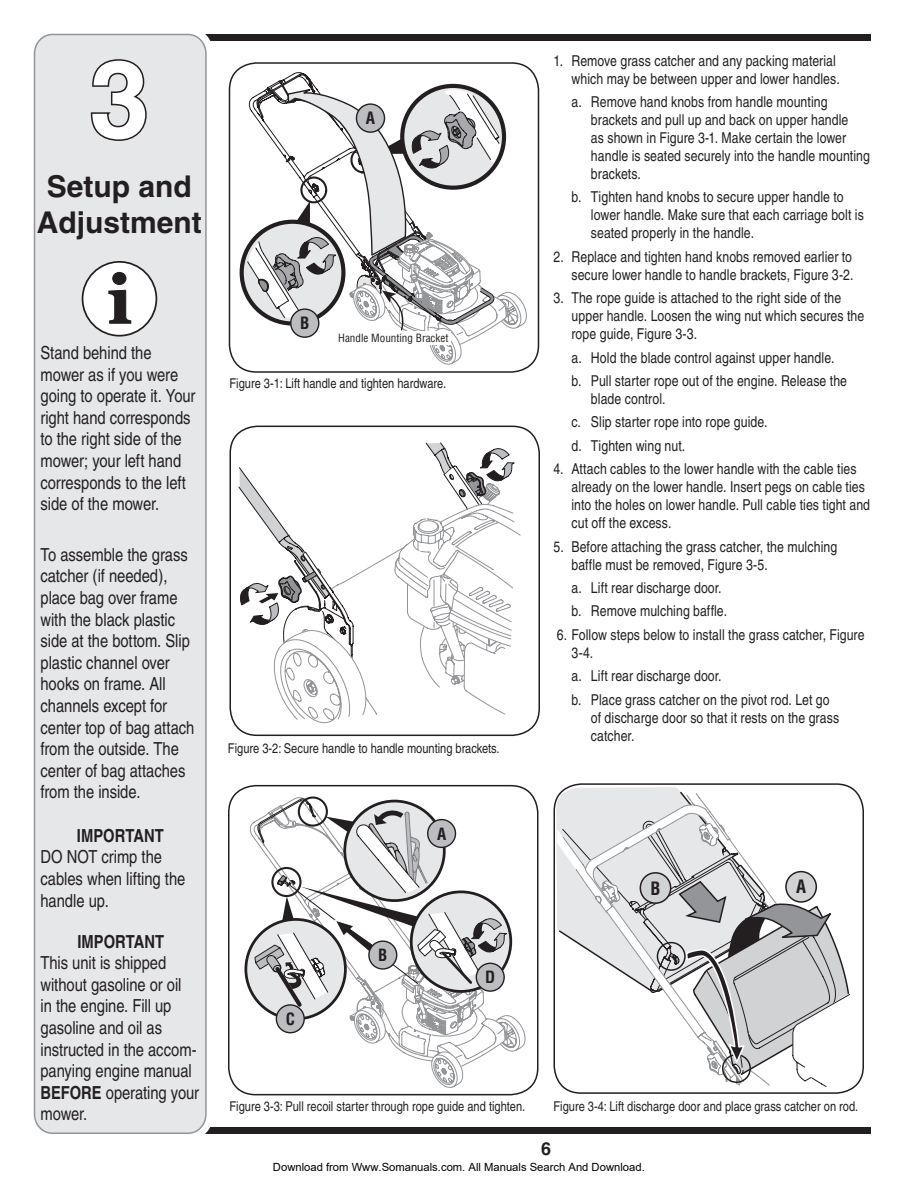
<style>
.page{position:relative;width:918px;height:1188px;background:#fff}
.page>*{position:absolute;margin:0;border:0;box-sizing:border-box;transform-origin:0 0}
.t1{font:700 108px "Helvetica";color:#fff}
.t2{font:700 30px/36px "Helvetica";color:#231f20;text-align:center}
.t3{font:condensed 18px/21.6px "Helvetica";letter-spacing:-.005em;color:#231f20}
.t4{font:700 condensed 18px "Helvetica";color:#231f20}
.t5{font:700 condensed 18px "Helvetica";color:#231f20}
.t6{font:700 18px "Helvetica";color:#231f20}
.t7{font:700 condensed 16.65px "Helvetica";color:#231f20}
.t8{font:700 condensed 16.5px "Helvetica";color:#231f20}
.t9{font:condensed 15px/18px "Helvetica";letter-spacing:.005em;color:#231f20}
.t10{font:condensed 13.5px "Helvetica";color:#231f20}
.t11{font:11.25px "Arial";color:#000}
.t12{font:condensed 11.1px "Helvetica";color:#231f20}
.s1{font-weight:700}
</style>
<div class="page">
<div style="left:110px;top:34px;width:761px;height:7px;background:#231f20"></div>
<div style="left:110px;top:1127px;width:761px;height:7px;background:#231f20"></div>
<div style="left:33px;top:33px;width:174px;height:1100px;background:#e6e7e9"></div>
<svg style="left:89px;top:58px;width:59px;height:84px;background:#bbbbbd"></svg>
<div style="left:83px;top:262px;width:73px;height:74px;background:#fff;border-radius:50%"></div>
<div style="left:82px;top:261px;width:75px;height:76px;border:2px solid #231f20;border-radius:50%"></div>
<svg style="left:108px;top:272px;width:23px;height:52px"></svg>
<svg style="left:228px;top:62px;width:312px;height:310px"></svg>
<svg style="left:229px;top:425px;width:311px;height:310px"></svg>
<svg style="left:228px;top:784px;width:311px;height:311px"></svg>
<svg style="left:553px;top:783px;width:311px;height:310px"></svg>
<svg style="left:238px;top:82px;width:10px;height:246px"></svg>
<svg style="left:248px;top:71px;width:280px;height:297px"></svg>
<div style="left:336px;top:331px;width:115px;height:14px;background:#fff"></div>
<div style="left:356px;top:104px;width:29px;height:28px;background:#bcbdc0;border-radius:50%"></div>
<div style="left:356px;top:103px;width:29px;height:30px;border:1px solid #231f20;border-radius:50%"></div>
<div style="left:291px;top:309px;width:28px;height:28px;background:#bcbdc0;border-radius:50%"></div>
<div style="left:290px;top:308px;width:29px;height:30px;border:1px solid #231f20;border-radius:50%"></div>
<svg style="left:238px;top:442px;width:283px;height:283px"></svg>
<svg style="left:249px;top:795px;width:278px;height:296px"></svg>
<div style="left:428px;top:820px;width:28px;height:27px;background:#bcbdc0;border-radius:50%"></div>
<div style="left:427px;top:819px;width:29px;height:29px;border:1px solid #231f20;border-radius:50%"></div>
<div style="left:276px;top:1005px;width:28px;height:28px;background:#bcbdc0;border-radius:50%"></div>
<div style="left:276px;top:1004px;width:29px;height:29px;border:1px solid #231f20;border-radius:50%"></div>
<div style="left:476px;top:963px;width:28px;height:28px;background:#bcbdc0;border-radius:50%"></div>
<div style="left:476px;top:963px;width:29px;height:29px;border:1px solid #231f20;border-radius:50%"></div>
<div style="left:369px;top:941px;width:28px;height:28px;background:#bcbdc0;border-radius:50%"></div>
<div style="left:368px;top:940px;width:29px;height:30px;border:1px solid #231f20;border-radius:50%"></div>
<h1 class="t1" style="left:89px;top:33px;width:62px">3</h1>
<h2 class="t2" style="left:37px;top:168px;width:167px">Setup and<br>Adjustment</h2>
<p class="t3" style="left:41px;top:342px;width:157px">Stand behind the mower as if you were going to operate it. Your right hand corresponds to the right side of the mower; your left hand corresponds to the left side of the mower.</p>
<p class="t3" style="left:41px;top:544px;width:155px">To assemble the grass catcher (if needed), place bag over frame with the black plastic side at the bottom. Slip plastic channel over hooks on frame. All channels except for center top of bag attach from the outside. The center of bag attaches from the inside.</p>
<p class="t4" style="left:77px;top:825px;width:88px">IMPORTANT</p>
<p class="t3" style="left:41px;top:846px;width:146px">DO NOT crimp the cables when lifting the handle up.</p>
<p class="t4" style="left:77px;top:930px;width:88px">IMPORTANT</p>
<p class="t3" style="left:41px;top:952px;width:160px">This unit is shipped without gasoline or oil<br>in the engine. Fill up gasoline and oil as instructed in the accom&shy;panying engine manual<br><span class="s1">BEFORE</span> operating your mower.</p>
<p class="t7" style="left:366px;top:108px;width:11px">A</p>
<p class="t7" style="left:300px;top:313px;width:11px">B</p>
<p class="t12" style="left:338px;top:331px;width:112px">Handle Mounting Bracket</p>
<p class="t10" style="left:229px;top:375px;width:218px">Figure 3-1: Lift handle and tighten hardware.</p>
<p class="t10" style="left:228px;top:741px;width:273px">Figure 3-2: Secure handle to handle mounting brackets.</p>
<p class="t8" style="left:286px;top:1009px;width:11px">C</p>
<p class="t8" style="left:378px;top:945px;width:11px">B</p>
<p class="t8" style="left:437px;top:823px;width:11px">A</p>
<p class="t8" style="left:485px;top:967px;width:12px">D</p>
<p class="t9" style="left:553px;top:51px;width:288px;text-align:right">1. Remove grass catcher and any packing material which may be between upper and lower handles.</p>
<p class="t9" style="left:591px;top:93px;width:280px;text-indent:-19px">a. Remove hand knobs from handle mounting brackets and pull up and back on upper handle<br>as shown in Figure 3-1. Make certain the lower handle is seated securely into the handle mounting brackets.</p>
<p class="t9" style="left:591px;top:188px;width:274px;text-indent:-19px">b. Tighten hand knobs to secure upper handle to lower handle. Make sure that each carriage bolt is seated properly in the handle.</p>
<p class="t9" style="left:553px;top:248px;width:301px;text-align:right">2. Replace and tighten hand knobs removed earlier to secure lower handle to handle brackets, Figure 3-2.</p>
<p class="t9" style="left:571px;top:289px;width:294px;text-indent:-18px">3. The rope guide is attached to the right side of the upper handle. Loosen the wing nut which secures the rope guide, Figure 3-3.</p>
<p class="t9" style="left:571px;top:346px;width:277px;line-height:23.4px">a. Hold the blade control against upper handle. b. Pull starter rope out of the engine. Release the</p>
<p class="t9" style="left:571px;top:387px;width:198px;line-height:23.4px;text-indent:19px">blade control.<br>c. Slip starter rope into rope guide. d. Tighten wing nut.</p>
<p class="t9" style="left:571px;top:460px;width:300px;text-indent:-18px">4. Attach cables to the lower handle with the cable ties already on the lower handle. Insert pegs on cable ties into the holes on lower handle. Pull cable ties tight and cut off the excess.</p>
<p class="t9" style="left:571px;top:537px;width:267px;text-indent:-18px">5. Before attaching the grass catcher, the mulching baffle must be removed, Figure 3-5.</p>
<p class="t9" style="left:571px;top:576px;width:157px;line-height:23.4px">a. Lift rear discharge door. b. Remove mulching baffle.</p>
<p class="t9" style="left:571px;top:626px;width:295px;text-indent:-15px">6. Follow steps below to install the grass catcher, Figure<br>3-4.</p>
<p class="t9" style="left:571px;top:664px;width:260px;line-height:23.4px">a. Lift rear discharge door.<br>b. Place grass catcher on the pivot rod. Let go</p>
<p class="t9" style="left:591px;top:708px;width:250px">of discharge door so that it rests on the grass catcher.</p>
<p class="t5" style="left:651px;top:877px;width:12px">B</p>
<p class="t5" style="left:796px;top:876px;width:12px">A</p>
<p class="t10" style="left:229px;top:1099px;width:297px">Figure 3-3: Pull recoil starter through rope guide and tighten.</p>
<p class="t10" style="left:553px;top:1099px;width:306px">Figure 3-4: Lift discharge door and place grass catcher on rod.</p>
<p class="t6" style="left:541px;top:1137px;width:12px">6</p>
<p class="t11" style="left:273px;top:1160px;width:373px">Download from Www.Somanuals.com. All Manuals Search And Download.</p>
</div>
